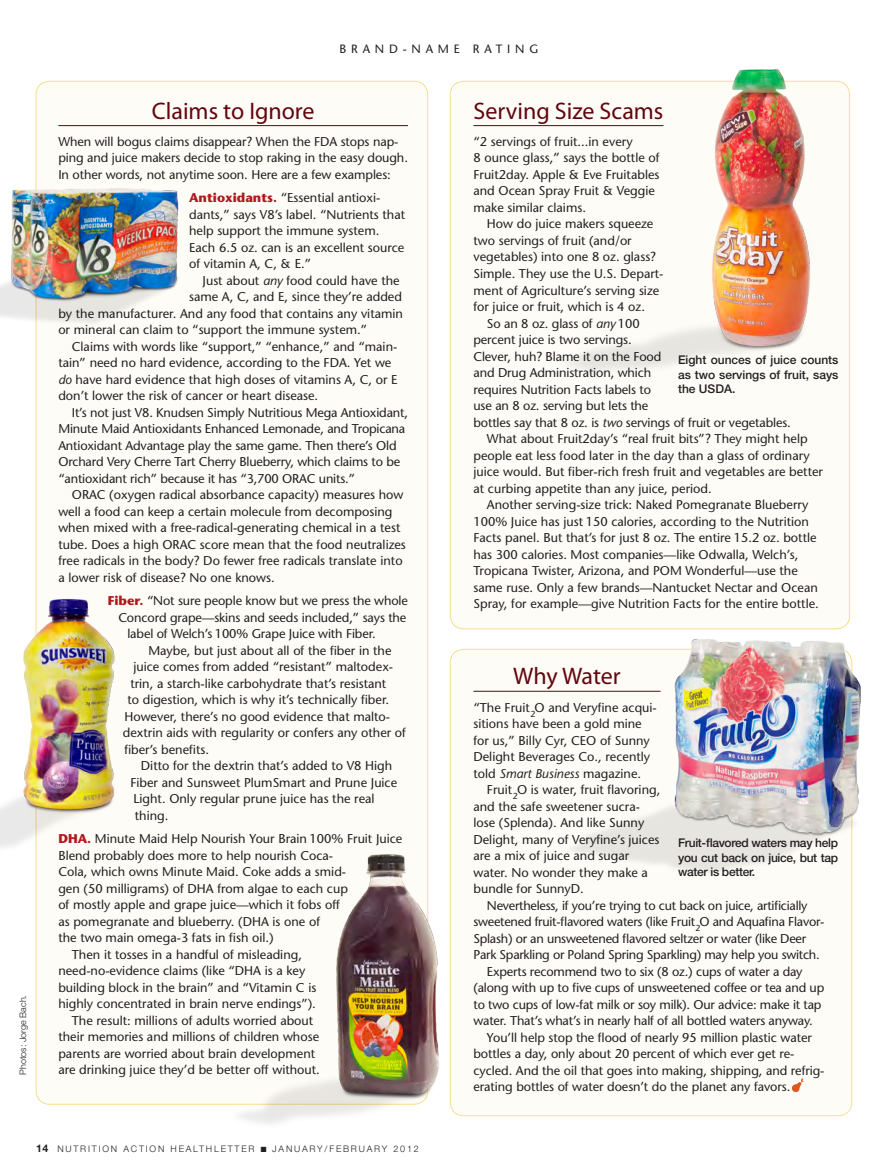
<style>
.page{position:relative;width:878px;height:1175px;background:#fff}
.page>*{position:absolute;margin:0;border:0;box-sizing:border-box;transform-origin:0 0}
.Caption_box_header{font:24px "Myriad Pro";color:#62060e}
.Caption_box_text_2{font:500 12.75px/16.5px "Stone Sans Std";color:#231f20}
.Caption_box_text_1{font:500 12.75px/16.5px "Stone Sans Std";color:#231f20}
.Caption_box_text_2-2{font:500 12.75px/16.5px "Stone Sans Std";letter-spacing:-.02em;color:#231f20}
.Photo_caption{font:500 12px/14.2px "Helvetica Neue LT Std";letter-spacing:-.015em;color:#231f20;text-align:justify}
.t1{font:500 12px "Stone Sans Std";letter-spacing:.4em;color:#231f20}
.t2{font:300 9px "Helvetica Neue LT Std";letter-spacing:.2em;color:#231f20}
.t3{font:300 9px "Helvetica Neue LT Std";color:#231f20}
.s1{font-weight:700;color:#ae1a1e}
.s2{font-style:italic}
.s3{font-weight:700;font-size:10.5px}
</style>
<div class="page">
<div style="left:450px;top:649px;width:401px;height:466px;background:#fefcf7;border-radius:14px"></div>
<div style="left:450px;top:81px;width:399px;height:548px;background:#fefcf7;border-radius:14px"></div>
<div style="left:36px;top:81px;width:392px;height:1023px;background:#fefcf7;border-radius:14px"></div>
<hr style="left:473px;top:691px;width:187px;height:1px;background:#62060e">
<img style="left:792px;top:1077px;width:12px;height:14px">
<hr style="left:473px;top:125px;width:190px;height:1px;background:#62060e">
<hr style="left:58px;top:125px;width:350px;height:1px;background:#62060e">
<img style="left:227px;top:848px;width:225px;height:276px">
<img style="left:0;top:593px;width:115px;height:274px">
<img style="left:557px;top:69px;width:258px;height:302px">
<img style="left:553px;top:639px;width:308px;height:239px">
<img style="left:0;top:184px;width:179px;height:143px">
<p class="t3" style="left:18px;top:1074px;width:81px;rotate:-90deg">Photos: Jorge Bach.</p>
<p class="t1" style="left:339px;top:42px;width:200px">BRAND-NAME RATING</p>
<p class="Caption_box_header" style="left:152px;top:97px;width:164px">Claims to Ignore</p>
<p class="Caption_box_text_1" style="left:58px;top:133px;width:351px">When will bogus claims disappear? When the FDA stops nap&shy;ping and juice makers decide to stop raking in the easy dough.<br>In other words, not anytime soon. Here are a few examples:</p>
<p class="Caption_box_text_1" style="left:189px;top:189px;width:217px"><span class="s1">Antioxidants.</span> “Essential antioxi&shy;dants,” says V8’s label. “Nutrients that help support the immune system.<br>Each 6.5 oz. can is an excellent source of vitamin A, C, &amp; E.”</p>
<p class="Caption_box_text_2" style="left:202px;top:272px;width:199px">Just about <span class="s2">any</span> food could have the</p>
<p class="Caption_box_text_2" style="left:189px;top:288px;width:214px">same A, C, and E, since they’re added</p>
<p class="Caption_box_text_2" style="left:58px;top:305px;width:346px">by the manufacturer. And any food that contains any vitamin</p>
<p class="Caption_box_text_2" style="left:58px;top:321px;width:310px">or mineral can claim to “support the immune system.”</p>
<p class="Caption_box_text_2" style="left:58px;top:338px;width:341px;text-indent:14px">Claims with words like “support,” “enhance,” and “main&shy;tain” need no hard evidence, according to the FDA. Yet we <span class="s2">do</span> have hard evidence that high doses of vitamins A, C, or E don’t lower the risk of cancer or heart disease.</p>
<p class="Caption_box_text_2" style="left:58px;top:404px;width:351px;text-indent:14px">It’s not just V8. Knudsen Simply Nutritious Mega Antioxidant, Minute Maid Antioxidants Enhanced Lemonade, and Tropicana Antioxidant Advantage play the same game. Then there’s Old Orchard Very Cherre Tart Cherry Blueberry, which claims to be “antioxidant rich” because it has “3,700 ORAC units.”</p>
<p class="Caption_box_text_2" style="left:58px;top:486px;width:349px;text-indent:14px">ORAC (oxygen radical absorbance capacity) measures how well a food can keep a certain molecule from decomposing when mixed with a free-radical-generating chemical in a test tube. Does a high ORAC score mean that the food neutralizes free radicals in the body? Do fewer free radicals translate into a lower risk of disease? No one knows.</p>
<p class="Caption_box_text_1" style="left:108px;top:592px;width:301px"><span class="s1">Fiber.</span> “Not sure people know but we press the whole</p>
<p class="Caption_box_text_1" style="left:118px;top:609px;width:289px">Concord grape—skins and seeds included,” says the</p>
<p class="Caption_box_text_1" style="left:127px;top:625px;width:250px">label of Welch’s 100% Grape Juice with Fiber.</p>
<p class="Caption_box_text_2" style="left:148px;top:642px;width:245px">Maybe, but just about all of the fiber in the</p>
<p class="Caption_box_text_2" style="left:133px;top:658px;width:261px">juice comes from added “resistant” maltodex-</p>
<p class="Caption_box_text_2" style="left:130px;top:675px;width:257px">trin, a starch-like carbohydrate that’s resistant</p>
<p class="Caption_box_text_2" style="left:127px;top:691px;width:263px">to digestion, which is why it’s technically fiber.</p>
<p class="Caption_box_text_2" style="left:124px;top:708px;width:267px">However, there’s no good evidence that malto-</p>
<p class="Caption_box_text_2" style="left:123px;top:724px;width:284px">dextrin aids with regularity or confers any other of</p>
<p class="Caption_box_text_2" style="left:124px;top:741px;width:86px">fiber’s benefits.</p>
<p class="Caption_box_text_2" style="left:141px;top:757px;width:253px">Ditto for the dextrin that’s added to V8 High</p>
<p class="Caption_box_text_2" style="left:130px;top:774px;width:268px">Fiber and Sunsweet PlumSmart and Prune Juice</p>
<p class="Caption_box_text_2" style="left:133px;top:790px;width:243px">Light. Only regular prune juice has the real</p>
<p class="Caption_box_text_2" style="left:135px;top:807px;width:35px">thing.</p>
<p class="Caption_box_text_1" style="left:58px;top:830px;width:345px"><span class="s1">DHA.</span> Minute Maid Help Nourish Your Brain 100% Fruit Juice Blend probably does more to help nourish Coca-<br>Cola, which owns Minute Maid. Coke adds a smid-<br>gen (50 milligrams) of DHA from algae to each cup<br>of mostly apple and grape juice—which it fobs off<br>as pomegranate and blueberry. (DHA is one of<br>the two main omega-3 fats in fish oil.)</p>
<p class="Caption_box_text_2" style="left:58px;top:945px;width:259px;text-indent:14px">Then it tosses in a handful of misleading, need-no-evidence claims (like “DHA is a key building block in the brain” and “Vitamin C is highly concentrated in brain nerve endings”).</p>
<p class="Caption_box_text_2" style="left:58px;top:1011px;width:263px;text-align:center">The result: millions of adults worried about their memories and millions of children whose parents are worried about brain development are drinking juice they’d be better off without.</p>
<p class="Caption_box_header" style="left:473px;top:97px;width:191px">Serving Size Scams</p>
<p class="Caption_box_text_1" style="left:473px;top:133px;width:188px">“2 servings of fruit...in every<br>8 ounce glass,” says the bottle of<br>Fruit2day. Apple &amp; Eve Fruitables and Ocean Spray Fruit &amp; Veggie make similar claims.</p>
<p class="Caption_box_text_2" style="left:473px;top:216px;width:191px;text-indent:14px">How do juice makers squeeze two servings of fruit (and/or vegetables) into one 8 oz. glass?<br>Simple. They use the U.S. Depart&shy;ment of Agriculture’s serving size for juice or fruit, which is 4 oz.</p>
<p class="Caption_box_text_2" style="left:473px;top:315px;width:319px;text-indent:14px">So an 8 oz. glass of <span class="s2">any</span> 100<br>percent juice is two servings.<br>Clever, huh? Blame it on the Food<br>and Drug Administration, which<br>requires Nutrition Facts labels to<br>use an 8 oz. serving but lets the<br>bottles say that 8 oz. is <span class="s2">two</span> servings of fruit or vegetables.</p>
<p class="Caption_box_text_2" style="left:473px;top:430px;width:351px;text-indent:14px">What about Fruit2day’s “real fruit bits”? They might help people eat less food later in the day than a glass of ordinary juice would. But fiber-rich fresh fruit and vegetables are better at curbing appetite than any juice, period.</p>
<p class="Caption_box_text_2" style="left:473px;top:496px;width:347px;text-indent:14px">Another serving-size trick: Naked Pomegranate Blueberry 100% Juice has just 150 calories, according to the Nutrition Facts panel. But that’s for just 8 oz. The entire 15.2 oz. bottle has 300 calories. Most companies—like Odwalla, Welch’s, Tropicana Twister, Arizona, and POM Wonderful—use the same ruse. Only a few brands—Nantucket Nectar and Ocean Spray, for example—give Nutrition Facts for the entire bottle.</p>
<p class="Photo_caption" style="left:678px;top:353px;width:162px">Eight ounces of juice counts as two servings of fruit, says the USDA.</p>
<p class="Caption_box_header" style="left:513px;top:663px;width:109px">Why Water</p>
<p class="Caption_box_text_1" style="left:473px;top:699px;width:185px">“The Fruit<sub>2</sub>O and Veryfine acqui&shy;sitions have been a gold mine for us,” Billy Cyr, CEO of Sunny<br>Delight Beverages Co., recently told <span class="s2">Smart Business</span> magazine.</p>
<p class="Caption_box_text_2" style="left:473px;top:781px;width:188px;text-indent:14px">Fruit<sub>2</sub>O is water, fruit flavoring, and the safe sweetener sucra&shy;lose (Splenda). And like Sunny<br>Delight, many of Veryfine’s juices are a mix of juice and sugar water. No wonder they make a bundle for SunnyD.</p>
<p class="Caption_box_text_2-2" style="left:473px;top:897px;width:351px;text-indent:14px">Nevertheless, if you’re trying to cut back on juice, artificially sweetened fruit-flavored waters (like Fruit<sub>2</sub>O and Aquafina Flavor-Splash) or an unsweetened flavored seltzer or water (like Deer Park Sparkling or Poland Spring Sparkling) may help you switch.</p>
<p class="Caption_box_text_2" style="left:473px;top:963px;width:352px;text-indent:14px">Experts recommend two to six (8 oz.) cups of water a day (along with up to five cups of unsweetened coffee or tea and up to two cups of low-fat milk or soy milk). Our advice: make it tap water. That’s what’s in nearly half of all bottled waters anyway.</p>
<p class="Caption_box_text_2" style="left:473px;top:1029px;width:352px;text-indent:14px">You’ll help stop the flood of nearly 95 million plastic water bottles a day, only about 20 percent of which ever get re&shy;cycled. And the oil that goes into making, shipping, and refrig&shy;erating bottles of water doesn’t do the planet any favors.</p>
<p class="Photo_caption" style="left:678px;top:835px;width:161px">Fruit-flavored waters may help you cut back on juice, but tap water is better.</p>
<p class="t2" style="left:36px;top:1143px;width:384px"><span class="s3">14</span> NUTRITION ACTION HEALTHLETTER ■ JANUARY/FEBRUARY 2012</p>
</div>
